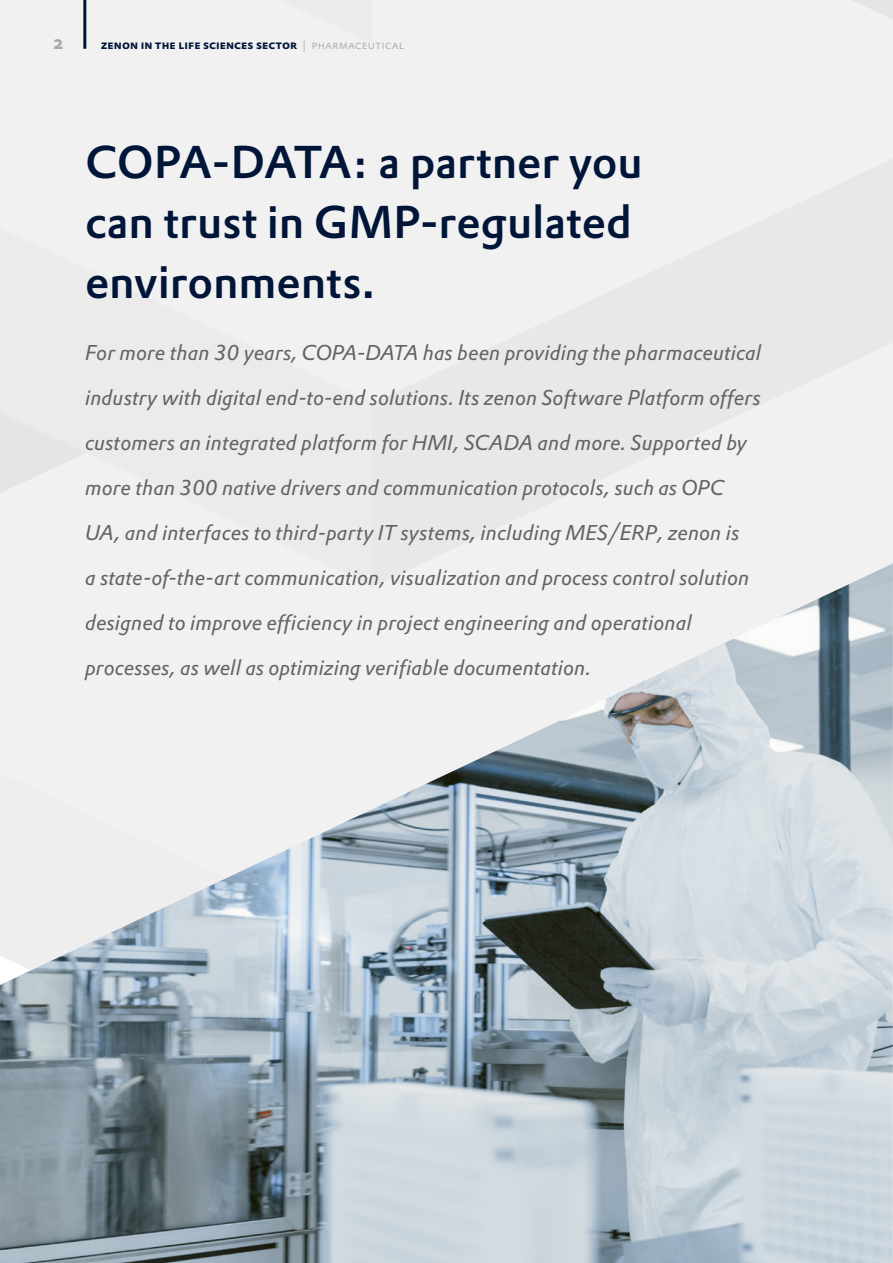
<style>
.page{position:relative;width:893px;height:1263px;background:#fff}
.page>*{position:absolute;margin:0;border:0;box-sizing:border-box;transform-origin:0 0}
.Headline_Innen{font:500 45px/60px "DTL Prokyon TOT";letter-spacing:-.005em;color:#001537}
.introtext_innenseite{font:italic 21px/45px "DTL Prokyon TOT";color:#636366}
.t1{font:700 18px "DTL Prokyon TOT Caps";color:#a8a9ad}
.t2{font:700 12px "DTL Prokyon TOT Caps";letter-spacing:.005em;color:#001537}
.s1{font-weight:300;color:#a8a9ad}
</style>
<div class="page">
<svg style="left:0;top:0;width:893px;height:563px"></svg>
<hr style="left:83px;top:0;width:3px;height:49px;background:#001537">
<img style="left:0;top:563px;width:893px;height:700px">
<p class="t1" style="left:54px;top:31px;width:11px">2</p>
<p class="t2" style="left:101px;top:37px;width:305px">zenon in the life sciences sector <span class="s1">| pharmaceutical</span></p>
<p class="Headline_Innen" style="left:85px;top:131px;width:559px">COPA-DATA: a partner you can trust in GMP-regulated environments.</p>
<p class="introtext_innenseite" style="left:85px;top:329px;width:678px">For more than 30 years, COPA-DATA has been providing the pharmaceutical industry with digital end-to-end solutions. Its zenon Software Platform offers customers an integrated platform for HMI, SCADA and more. Supported by more than 300 native drivers and communication protocols, such as OPC UA, and interfaces to third-party IT systems, including MES/ERP, zenon is<br>a state-of-the-art communication, visualization and process control solution designed to improve efficiency in project engineering and operational processes, as well as optimizing verifiable documentation.</p>
</div>
